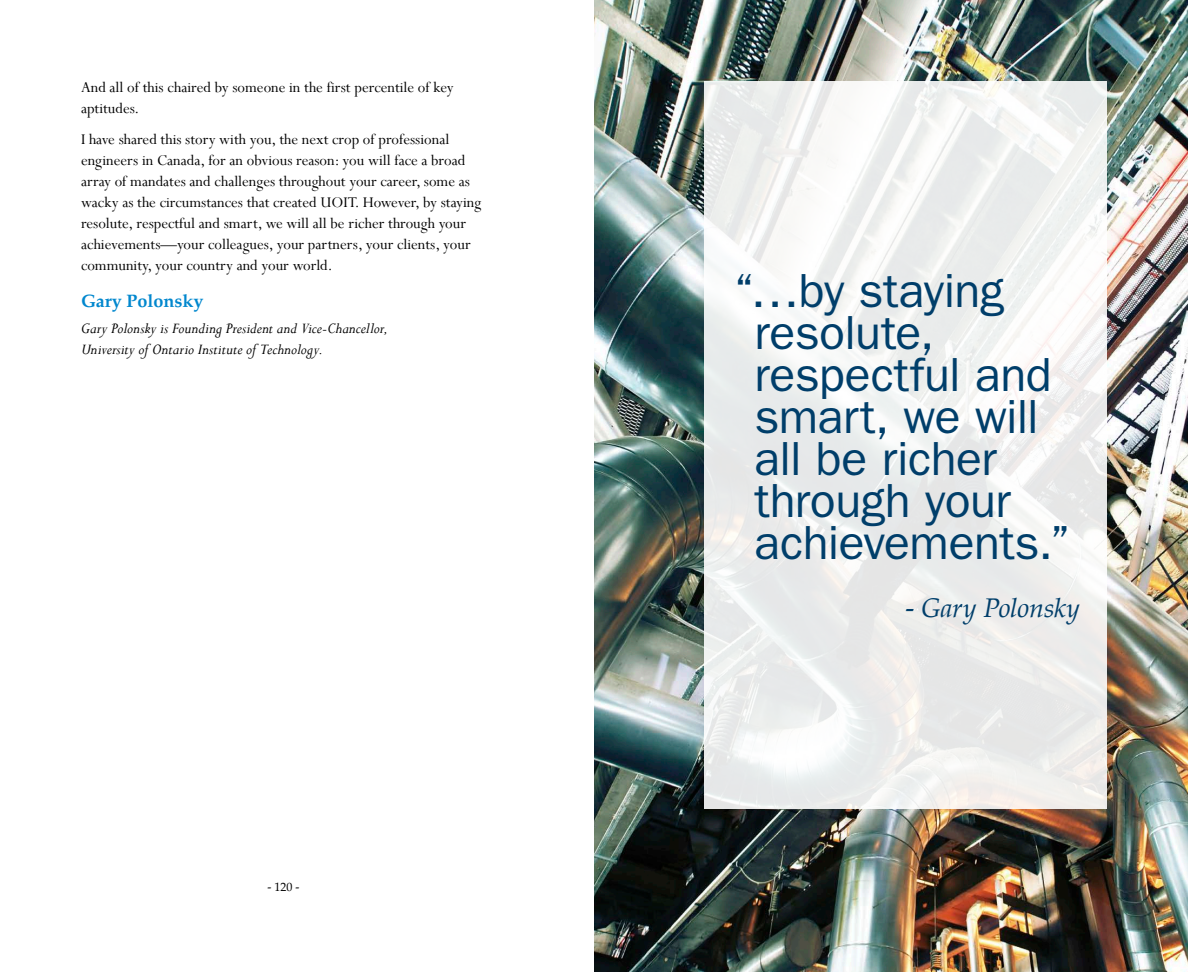
<style>
.page{position:relative;width:1188px;height:972px;background:#fff}
.page>*{position:absolute;margin:0;border:0;box-sizing:border-box;transform-origin:0 0}
.t1{font:48px/42px "ITC Franklin Gothic Std";letter-spacing:-.01em;color:#003e6a}
.t2{font:italic 27px "Palatino";letter-spacing:-.01em;color:#003e6a}
.t3{font:700 18px "Palatino";color:#0087ce}
.t4{font:16.5px/21px "Perpetua";color:#000}
.t5{font:italic 16.5px/21px "Perpetua";color:#000}
.t6{font:12px "Palatino";color:#000}
</style>
<div class="page">
<img style="left:594px;top:0;width:594px;height:972px">
<svg style="left:704px;top:81px;width:403px;height:727px;fill:#edeeec"></svg>
<p class="t4" style="left:81px;top:76px;width:374px">And all of this chaired by someone in the first percentile of key aptitudes.</p>
<p class="t4" style="left:81px;top:128px;width:402px">I have shared this story with you, the next crop of professional engineers in Canada, for an obvious reason: you will face a broad array of mandates and challenges throughout your career, some as wacky as the circumstances that created UOIT. However, by staying resolute, respectful and smart, we will all be richer through your achievements—your colleagues, your partners, your clients, your community, your country and your world.</p>
<p class="t3" style="left:81px;top:285px;width:124px">Gary Polonsky</p>
<p class="t5" style="left:81px;top:317px;width:309px">Gary Polonsky is Founding President and Vice-Chancellor,<br>University of Ontario Institute of Technology.</p>
<p class="t6" style="left:268px;top:877px;width:33px">- 120 -</p>
<h1 class="t1" style="left:754px;top:270px;width:318px;text-indent:-21px">“...by staying resolute, respectful and smart, we will all be richer through your achievements.”</h1>
<h2 class="t2" style="left:905px;top:585px;width:176px">- Gary Polonsky</h2>
</div>
